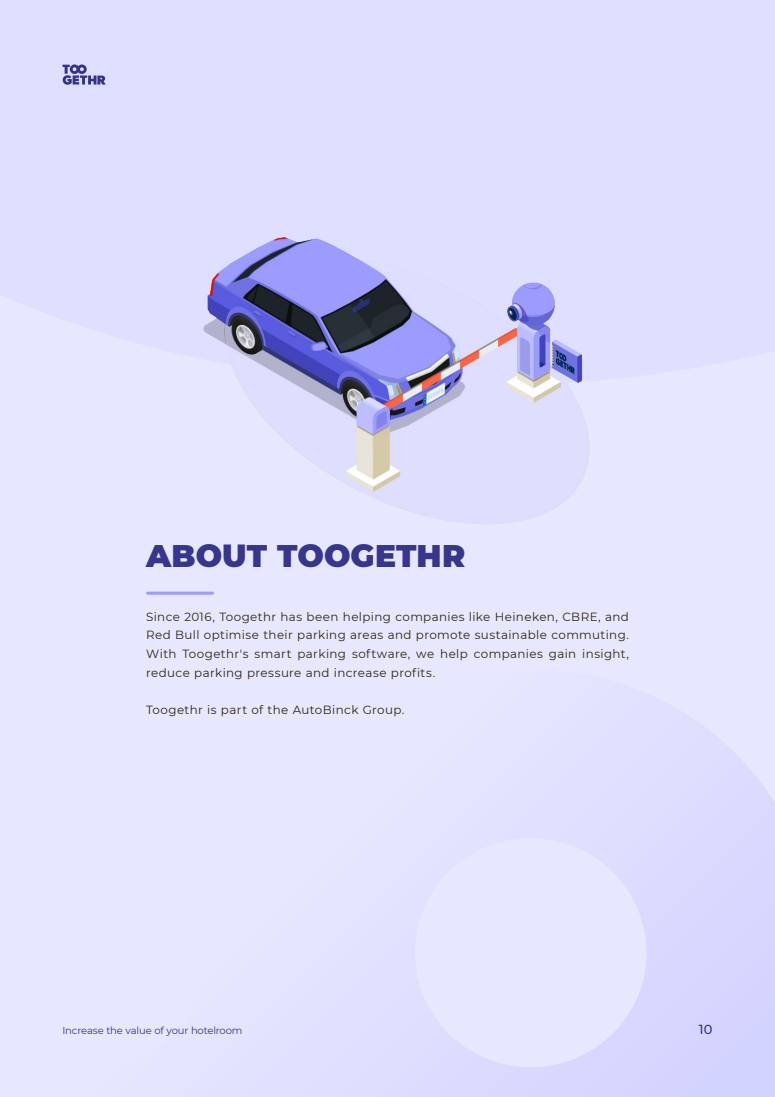
<style>
.page{position:relative;width:775px;height:1097px;background:#fff}
.page>*{position:absolute;margin:0;border:0;box-sizing:border-box;transform-origin:0 0}
.t1{font:900 31.25px "Montserrat";color:#36368c}
.t2{font:500 13.12px "Montserrat";color:#36368c}
.t3{font:11.88px/18.8px "Montserrat";letter-spacing:.035em;color:#2e260e;text-align:justify}
.t4{font:10px "Montserrat";letter-spacing:-.015em;color:#36368c}
</style>
<div class="page">
<div style="left:0;top:0;width:775px;height:1097px;background:linear-gradient(to right,#e8e8ff,#e1e1ff)"></div>
<hr style="left:148px;top:592px;width:64px;height:3px;background:#9c9cff">
<div style="left:0;top:0;width:775px;height:387px;background:#dfdfff"></div>
<img style="left:204px;top:237px;width:385px;height:287px">
<p class="t1" style="left:146px;top:532px;width:321px">ABOUT TOOGETHR</p>
<p class="t3" style="left:146px;top:607px;width:484px">Since 2016, Toogethr has been helping companies like Heineken, CBRE, and Red Bull optimise their parking areas and promote sustainable commuting.<br>With Toogethr's smart parking software, we help companies gain insight, reduce parking pressure and increase profits.</p>
<p class="t3" style="left:146px;top:700px;width:260px">Toogethr is part of the AutoBinck Group.</p>
<p class="t4" style="left:62px;top:1024px;width:182px">Increase the value of your hotelroom</p>
<p class="t2" style="left:699px;top:1020px;width:15px">10</p>
</div>
